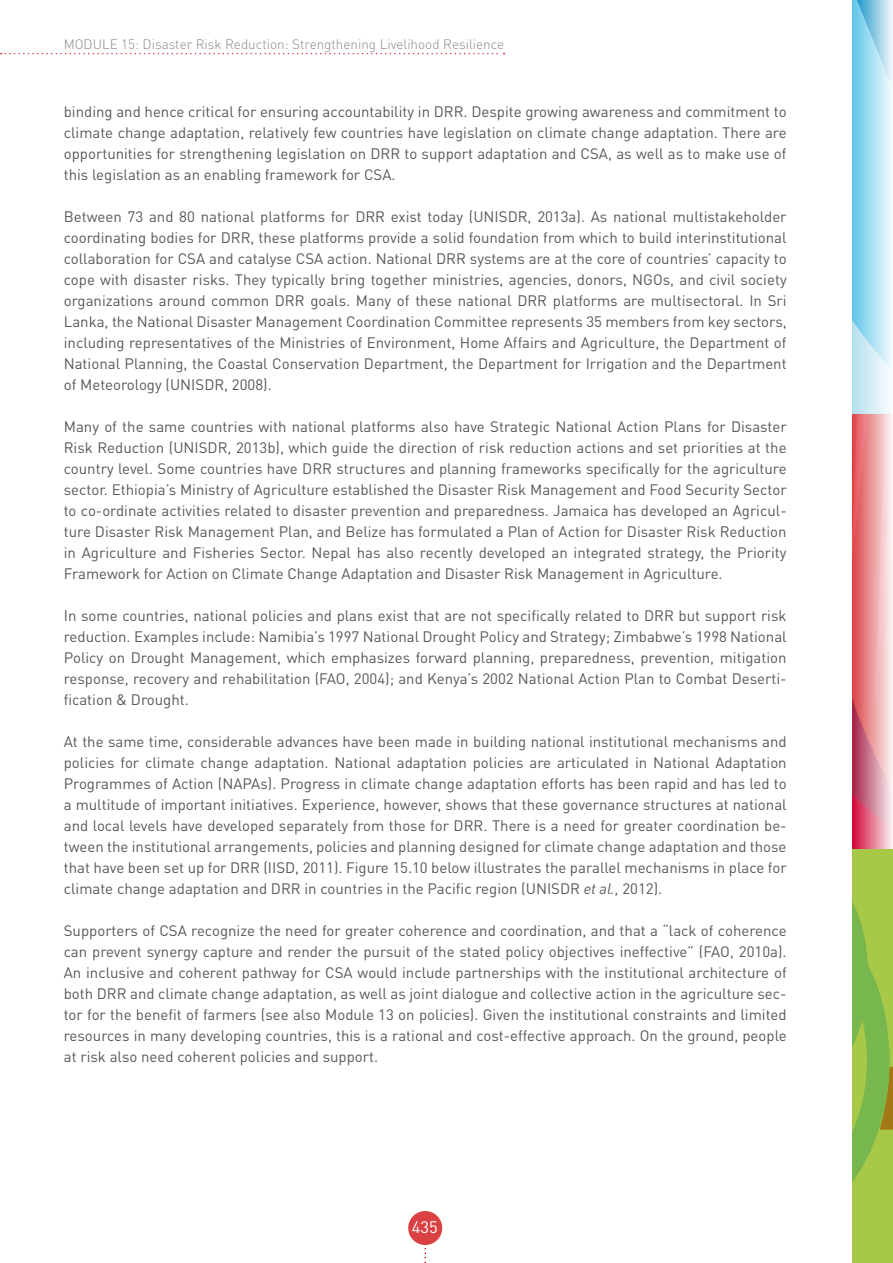
<style>
.page{position:relative;width:893px;height:1263px;background:#fff}
.page>*{position:absolute;margin:0;border:0;box-sizing:border-box;transform-origin:0 0}
.t1{font:16.5px "DIN Pro";color:#fff}
.t2{font:15px/21px "DIN Pro";color:#58585a;text-align:justify}
.t3{font:300 13.5px "DIN Pro";color:#87888a}
.s1{font-style:italic}
</style>
<div class="page">
<svg style="left:424px;top:1245px;width:2px;height:18px"></svg>
<div style="left:408px;top:1211px;width:34px;height:34px;background:#d94143;border-radius:50%"></div>
<div style="left:852px;top:849px;width:41px;height:414px;background:#a8c848"></div>
<svg style="left:852px;top:901px;width:41px;height:281px"></svg>
<svg style="left:1px;top:53px;width:504px;height:1px"></svg>
<svg style="left:852px;top:0;width:41px;height:849px"></svg>
<p class="t3" style="left:64px;top:35px;width:442px">MODULE 15: Disaster Risk Reduction: Strengthening Livelihood Resilience</p>
<p class="t2" style="left:64px;top:100px;width:724px">binding and hence critical for ensuring accountability in DRR. Despite growing awareness and commitment to climate change adaptation, relatively few countries have legislation on climate change adaptation. There are opportunities for strengthening legislation on DRR to support adaptation and CSA, as well as to make use of this legislation as an enabling framework for CSA.</p>
<p class="t2" style="left:64px;top:205px;width:724px">Between 73 and 80 national platforms for DRR exist today (UNISDR, 2013a). As national multistakeholder coordinating bodies for DRR, these platforms provide a solid foundation from which to build interinstitutional collaboration for CSA and catalyse CSA action. National DRR systems are at the core of countries’ capacity to cope with disaster risks. They typically bring together ministries, agencies, donors, NGOs, and civil society organizations around common DRR goals. Many of these national DRR platforms are multisectoral. In Sri Lanka, the National Disaster Management Coordination Committee represents 35 members from key sectors, including representatives of the Ministries of Environment, Home Affairs and Agriculture, the Department of National Planning, the Coastal Conservation Department, the Department for Irrigation and the Department of Meteorology (UNISDR, 2008).</p>
<p class="t2" style="left:64px;top:415px;width:724px">Many of the same countries with national platforms also have Strategic National Action Plans for Disaster Risk Reduction (UNISDR, 2013b), which guide the direction of risk reduction actions and set priorities at the country level. Some countries have DRR structures and planning frameworks specifically for the agriculture sector. Ethiopia’s Ministry of Agriculture established the Disaster Risk Management and Food Security Sector to co-ordinate activities related to disaster prevention and preparedness. Jamaica has developed an Agricul&shy;ture Disaster Risk Management Plan, and Belize has formulated a Plan of Action for Disaster Risk Reduction in Agriculture and Fisheries Sector. Nepal has also recently developed an integrated strategy, the Priority Framework for Action on Climate Change Adaptation and Disaster Risk Management in Agriculture.</p>
<p class="t2" style="left:64px;top:604px;width:724px">In some countries, national policies and plans exist that are not specifically related to DRR but support risk reduction. Examples include: Namibia’s 1997 National Drought Policy and Strategy; Zimbabwe’s 1998 National Policy on Drought Management, which emphasizes forward planning, preparedness, prevention, mitigation response, recovery and rehabilitation (FAO, 2004); and Kenya’s 2002 National Action Plan to Combat Deserti&shy;fication &amp; Drought.</p>
<p class="t2" style="left:64px;top:730px;width:724px">At the same time, considerable advances have been made in building national institutional mechanisms and policies for climate change adaptation. National adaptation policies are articulated in National Adaptation Programmes of Action (NAPAs). Progress in climate change adaptation efforts has been rapid and has led to a multitude of important initiatives. Experience, however, shows that these governance structures at national and local levels have developed separately from those for DRR. There is a need for greater coordination be&shy;tween the institutional arrangements, policies and planning designed for climate change adaptation and those that have been set up for DRR (IISD, 2011). Figure 15.10 below illustrates the parallel mechanisms in place for climate change adaptation and DRR in countries in the Pacific region (UNISDR <span class="s1">et al.</span>, 2012).</p>
<p class="t2" style="left:64px;top:919px;width:724px">Supporters of CSA recognize the need for greater coherence and coordination, and that a “lack of coherence can prevent synergy capture and render the pursuit of the stated policy objectives ineffective” (FAO, 2010a).<br>An inclusive and coherent pathway for CSA would include partnerships with the institutional architecture of both DRR and climate change adaptation, as well as joint dialogue and collective action in the agriculture sec&shy;tor for the benefit of farmers (see also Module 13 on policies). Given the institutional constraints and limited resources in many developing countries, this is a rational and cost-effective approach. On the ground, people at risk also need coherent policies and support.</p>
<p class="t1" style="left:412px;top:1216px;width:27px">435</p>
</div>
